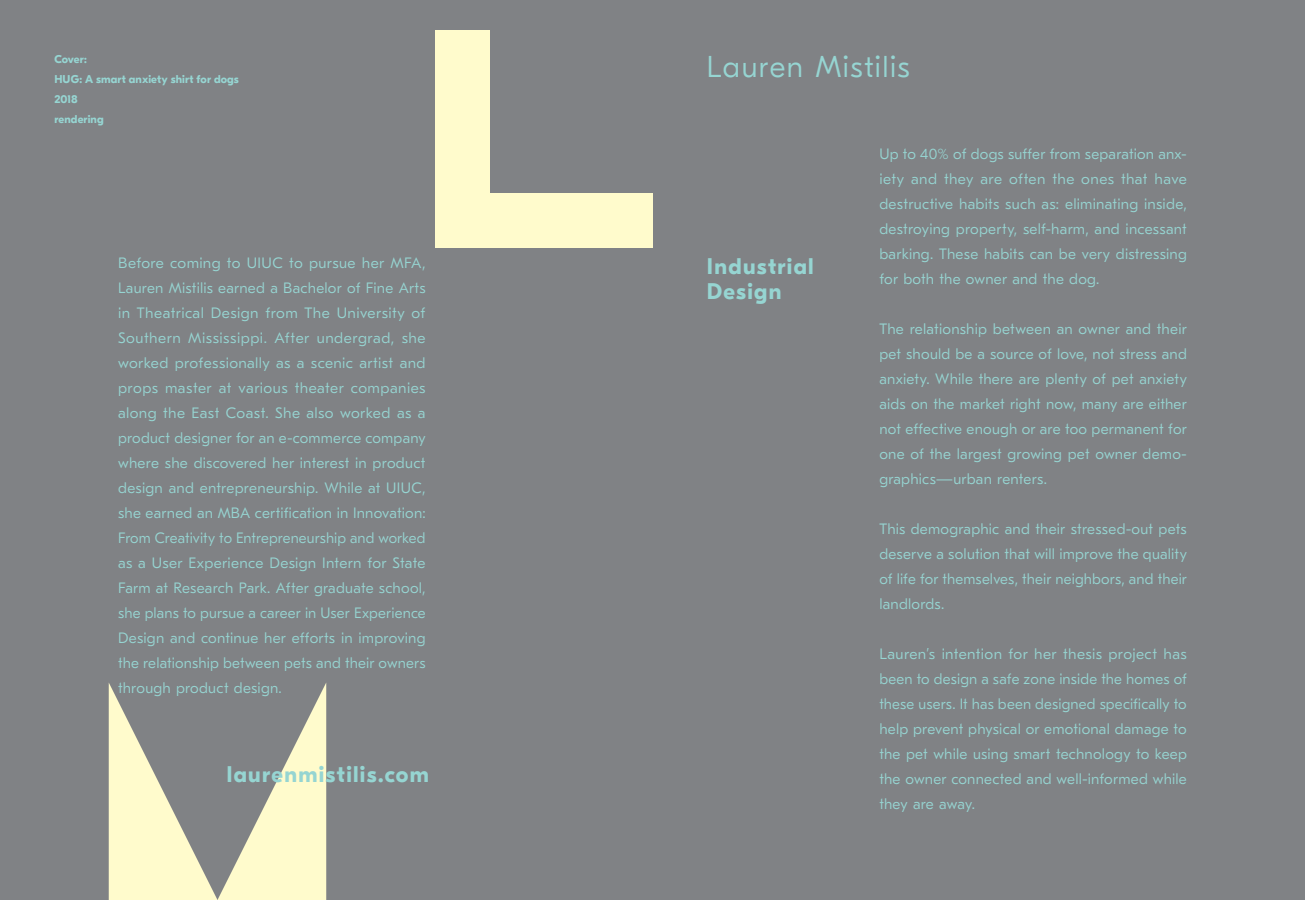
<style>
.page{position:relative;width:1305px;height:900px;background:#808285}
.page>*{position:absolute;margin:0;border:0;box-sizing:border-box;transform-origin:0 0}
.t1{font:300 30px "GT Eesti Pro Display";letter-spacing:.05em;color:#96d5d2}
.t2{font:700 22.5px/25px "GT Eesti Pro Display";letter-spacing:.06em;color:#96d5d2}
.t3{font:300 15px/25px "GT Eesti Pro Text";letter-spacing:.015em;color:#96d5d2;text-align:justify}
.t4{font:700 11.25px/20px "GT Eesti Pro Display";letter-spacing:.01em;color:#96d5d2}
</style>
<div class="page">
<div style="left:435px;top:193px;width:217px;height:55px;background:#fffbcc"></div>
<div style="left:435px;top:30px;width:54px;height:218px;background:#fffbcc"></div>
<svg style="left:109px;top:683px;width:217px;height:217px"></svg>
<p class="t4" style="left:54px;top:49px;width:186px">Cover:<br>HUG: A smart anxiety shirt for dogs<br>2018<br>rendering</p>
<h1 class="t1" style="left:707px;top:50px;width:204px">Lauren Mistilis</h1>
<p class="t3" style="left:118px;top:251px;width:309px">Before coming to UIUC to pursue her MFA, Lauren Mistilis earned a Bachelor of Fine Arts in Theatrical Design from The University of Southern Mississippi. After undergrad, she worked professionally as a scenic artist and props master at various theater companies along the East Coast. She also worked as a product designer for an e-commerce company where she discovered her interest in product design and entrepreneurship. While at UIUC, she earned an MBA certification in Innovation:<br>From Creativity to Entrepreneurship and worked as a User Experience Design Intern for State Farm at Research Park. After graduate school, she plans to pursue a career in User Experience Design and continue her efforts in improving the relationship between pets and their owners through product design.</p>
<h2 class="t2" style="left:227px;top:762px;width:204px">laurenmistilis.com</h2>
<h2 class="t2" style="left:707px;top:254px;width:108px">Industrial<br>Design</h2>
<p class="t3" style="left:879px;top:142px;width:309px">Up to 40% of dogs suffer from separation anx&shy;iety and they are often the ones that have destructive habits such as: eliminating inside, destroying property, self-harm, and incessant barking. These habits can be very distressing for both the owner and the dog.</p>
<p class="t3" style="left:879px;top:317px;width:309px">The relationship between an owner and their pet should be a source of love, not stress and anxiety. While there are plenty of pet anxiety aids on the market right now, many are either not effective enough or are too permanent for one of the largest growing pet owner demo&shy;graphics—urban renters.</p>
<p class="t3" style="left:879px;top:517px;width:309px">This demographic and their stressed-out pets deserve a solution that will improve the quality of life for themselves, their neighbors, and their landlords.</p>
<p class="t3" style="left:879px;top:642px;width:309px">Lauren’s intention for her thesis project has been to design a safe zone inside the homes of these users. It has been designed specifically to help prevent physical or emotional damage to the pet while using smart technology to keep the owner connected and well-informed while they are away.</p>
</div>
